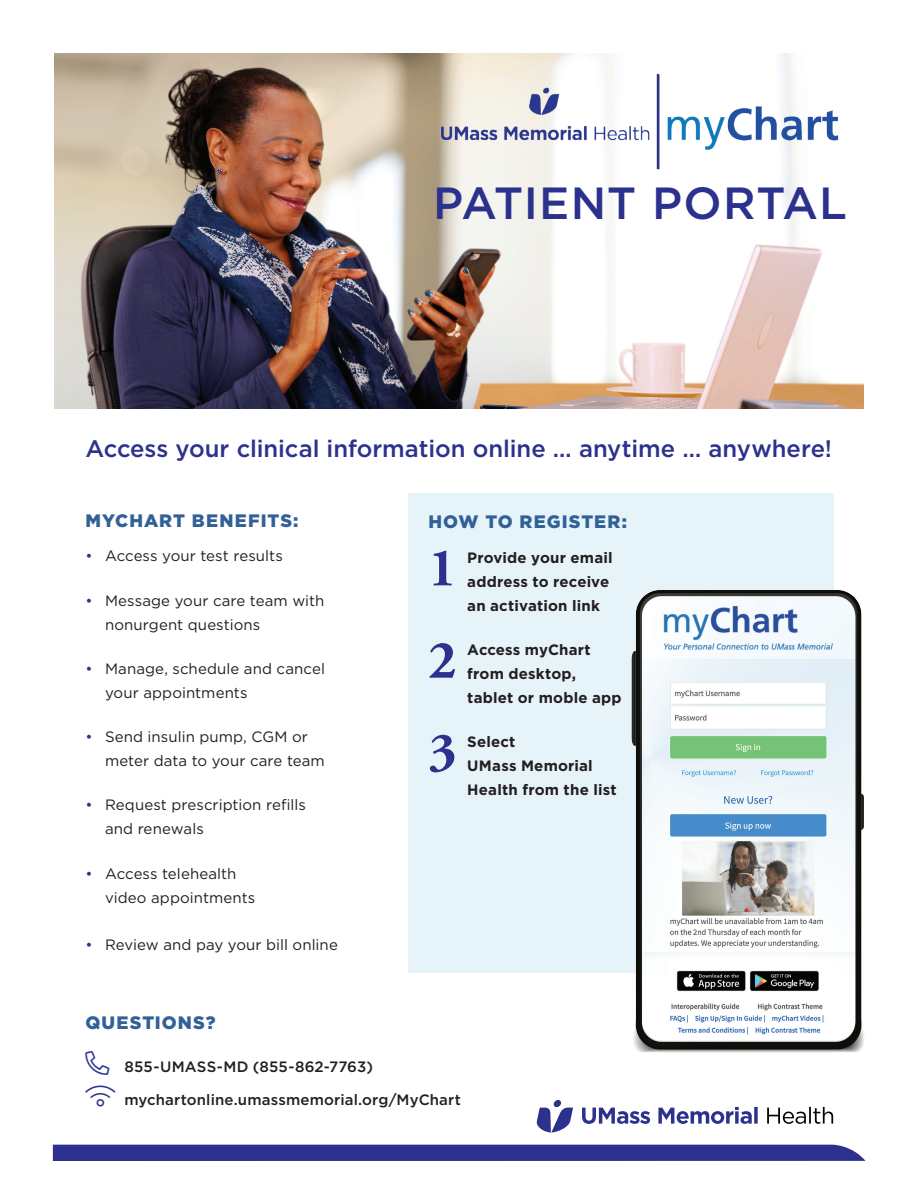
<style>
.page{position:relative;width:918px;height:1188px;background:#fff}
.page>*{position:absolute;margin:0;border:0;box-sizing:border-box;transform-origin:0 0}
.t1{font:700 54px/91.9px "Adobe Garamond";color:#2b318d;text-align:justify}
.t2{font:500 45px "Gotham";letter-spacing:.02em;color:#2b318d}
.t3{font:500 23.85px "Gotham";letter-spacing:-.005em;color:#2b318d}
.t4{font:900 18px "Gotham";letter-spacing:.06em;color:#316196}
.t5{font:15px/24px "Gotham";letter-spacing:.005em;color:#231f20}
.t6{font:700 15px/24px "Gotham";letter-spacing:.01em;color:#231f20}
.t7{font:500 15px "Gotham";letter-spacing:.01em;color:#231f20}
.s1{color:#2b318d}
</style>
<div class="page">
<img style="left:54px;top:53px;width:810px;height:355px">
<div style="left:53px;top:1145px;width:812px;height:16px;background:#2b318d"></div>
<svg style="left:582px;top:1108px;width:68px;height:16px"></svg>
<svg style="left:658px;top:1107px;width:94px;height:17px"></svg>
<svg style="left:754px;top:1107px;width:4px;height:17px"></svg>
<svg style="left:767px;top:1107px;width:66px;height:17px"></svg>
<svg style="left:537px;top:1108px;width:36px;height:24px"></svg>
<div style="left:553px;top:1100px;width:8px;height:7px;background:#2b318d;border-radius:3px"></div>
<img style="left:433px;top:53px;width:414px;height:143px">
<div style="left:408px;top:493px;width:425px;height:480px;background:#e6f4f9"></div>
<img style="left:631px;top:584px;width:233px;height:468px">
<h2 class="t2" style="left:433px;top:174px;width:415px">PATIENT PORTAL</h2>
<h3 class="t3" style="left:86px;top:433px;width:748px">Access your clinical information online … anytime … anywhere!</h3>
<p class="t4" style="left:86px;top:508px;width:215px">MYCHART BENEFITS:</p>
<p class="t5" style="left:86px;top:544px;width:199px"><span class="s1">•</span> Access your test results</p>
<p class="t5" style="left:105px;top:588px;width:221px;text-indent:-20px"><span class="s1">•</span> Message your care team with nonurgent questions</p>
<p class="t5" style="left:105px;top:656px;width:222px;text-indent:-20px"><span class="s1">•</span> Manage, schedule and cancel your appointments</p>
<p class="t5" style="left:105px;top:724px;width:221px;text-indent:-20px"><span class="s1">•</span> Send insulin pump, CGM or meter data to your care team</p>
<p class="t5" style="left:105px;top:793px;width:202px;text-indent:-20px"><span class="s1">•</span> Request prescription refills and renewals</p>
<p class="t5" style="left:105px;top:861px;width:152px;text-indent:-20px"><span class="s1">•</span> Access telehealth video appointments</p>
<p class="t5" style="left:86px;top:932px;width:254px"><span class="s1">•</span> Review and pay your bill online</p>
<p class="t4" style="left:428px;top:509px;width:200px">HOW TO REGISTER:</p>
<p class="t6" style="left:467px;top:545px;width:147px">Provide your email address to receive an activation link</p>
<p class="t6" style="left:467px;top:637px;width:156px">Access myChart from desktop, tablet or moble app</p>
<p class="t6" style="left:467px;top:730px;width:151px">Select<br>UMass Memorial<br>Health from the list</p>
<h1 class="t1" style="left:428px;top:523px;width:30px">1<br>2<br>3</h1>
<p class="t4" style="left:86px;top:1010px;width:132px">QUESTIONS?</p>
<p class="t7" style="left:86px;top:1057px;width:289px"><span class="s1">□■●▼</span> 855-UMASS-MD (855-862-7763)</p>
<p class="t7" style="left:124px;top:1090px;width:338px">mychartonline.umassmemorial.org/MyChart</p>
</div>
